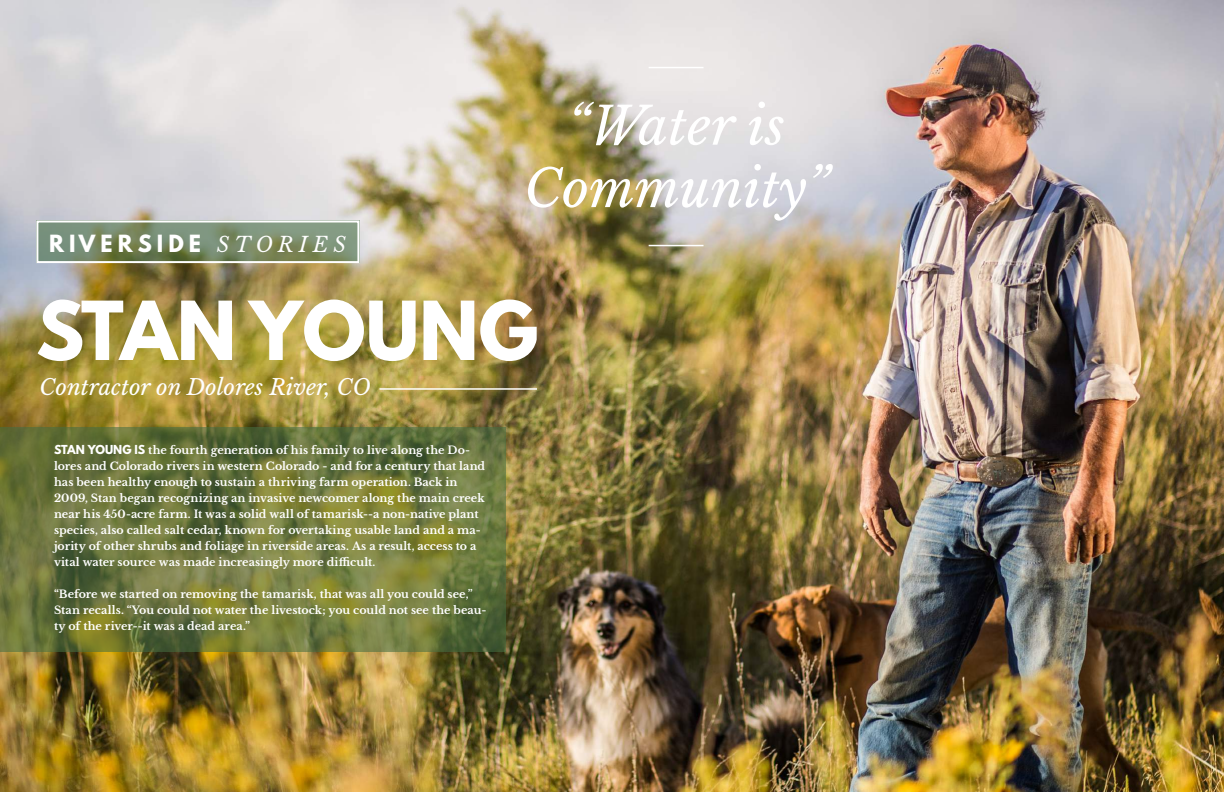
<style>
.page{position:relative;width:1224px;height:792px;background:#fff}
.page>*{position:absolute;margin:0;border:0;box-sizing:border-box;transform-origin:0 0}
.t1{font:700 72px "League Spartan";color:#fff}
.t2{font:italic 52px/62.4px "Libre Baskerville";color:#fff;text-align:center}
.t3{font:italic 22px "Libre Baskerville";color:#fff}
.t4{font:700 21px "League Spartan";letter-spacing:.24em;color:#fff}
.t5{font:700 11px/16px "Libre Baskerville";color:#fff}
.s1{font-family:"Libre Baskerville";font-weight:400;font-style:italic}
.s2{font-family:"League Spartan"}
</style>
<div class="page">
<img style="left:0;top:0;width:1224px;height:792px">
<hr style="left:380px;top:388px;width:157px;height:2px;background:#fff">
<svg style="left:0;top:427px;width:505px;height:225px;background:#6d773c"></svg>
<svg style="left:39px;top:223px;width:317px;height:37px;background:#788b6b"></svg>
<div style="left:36px;top:220px;width:323px;height:43px;border:2px solid #fff"></div>
<hr style="left:649px;top:67px;width:55px;height:1px;background:#fff">
<hr style="left:649px;top:245px;width:55px;height:1px;background:#fff">
<h3 class="t4" style="left:49px;top:227px;width:298px">RIVERSIDE <span class="s1">STORIES</span></h3>
<h2 class="t2" style="left:524px;top:95px;width:307px">“Water is<br>Community”</h2>
<h1 class="t1" style="left:36px;top:275px;width:504px">STAN YOUNG</h1>
<h3 class="t3" style="left:40px;top:374px;width:333px">Contractor on Dolores River, CO</h3>
<p class="t5" style="left:54px;top:442px;width:433px"><span class="s2">STAN YOUNG IS</span> the fourth generation of his family to live along the Do&shy;lores and Colorado rivers in western Colorado - and for a century that land has been healthy enough to sustain a thriving farm operation. Back in 2009, Stan began recognizing an invasive newcomer along the main creek near his 450-acre farm. It was a solid wall of tamarisk--a non-native plant species, also called salt cedar, known for overtaking usable land and a ma&shy;jority of other shrubs and foliage in riverside areas. As a result, access to a vital water source was made increasingly more difficult.</p>
<p class="t5" style="left:54px;top:586px;width:434px">“Before we started on removing the tamarisk, that was all you could see,”<br>Stan recalls. “You could not water the livestock; you could not see the beau&shy;ty of the river--it was a dead area.”</p>
</div>
